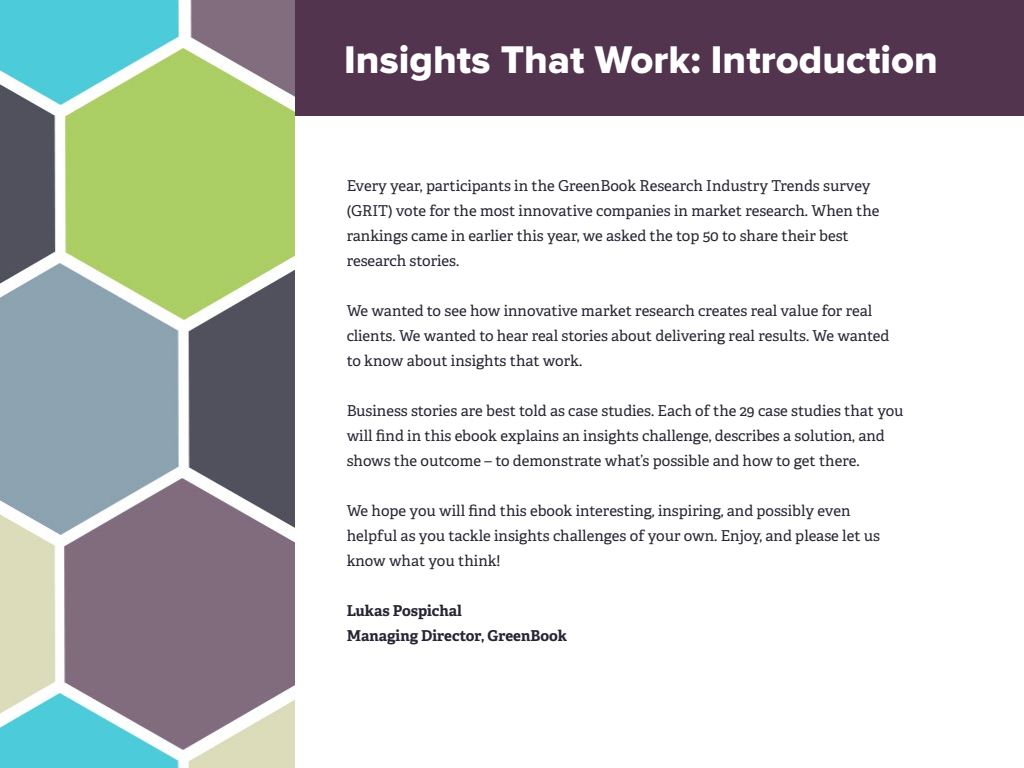
<style>
.page{position:relative;width:1024px;height:768px;background:#fff}
.page>*{position:absolute;margin:0;border:0;box-sizing:border-box;transform-origin:0 0}
.t1{font:40px "Proxima Nova Extrabld";color:#fff}
.t2{font:15px/25px "Adelle";color:#262534}
.t3{font:700 15px/25px "Adelle";color:#262534}
</style>
<div class="page">
<div style="left:0;top:0;width:1024px;height:116px;background:#52344e"></div>
<img style="left:0;top:0;width:295px;height:768px">
<h1 class="t1" style="left:344px;top:41px;width:595px">Insights That Work: Introduction</h1>
<p class="t2" style="left:347px;top:174px;width:534px">Every year, participants in the GreenBook Research Industry Trends survey (GRIT) vote for the most innovative companies in market research. When the rankings came in earlier this year, we asked the top 50 to share their best research stories.</p>
<p class="t2" style="left:347px;top:299px;width:544px">We wanted to see how innovative market research creates real value for real clients. We wanted to hear real stories about delivering real results. We wanted to know about insights that work.</p>
<p class="t2" style="left:347px;top:399px;width:559px">Business stories are best told as case studies. Each of the 29 case studies that you will find in this ebook explains an insights challenge, describes a solution, and shows the outcome – to demonstrate what’s possible and how to get there.</p>
<p class="t2" style="left:347px;top:499px;width:535px">We hope you will find this ebook interesting, inspiring, and possibly even helpful as you tackle insights challenges of your own. Enjoy, and please let us know what you think!</p>
<p class="t3" style="left:347px;top:599px;width:222px">Lukas Pospichal<br>Managing Director, GreenBook</p>
</div>
